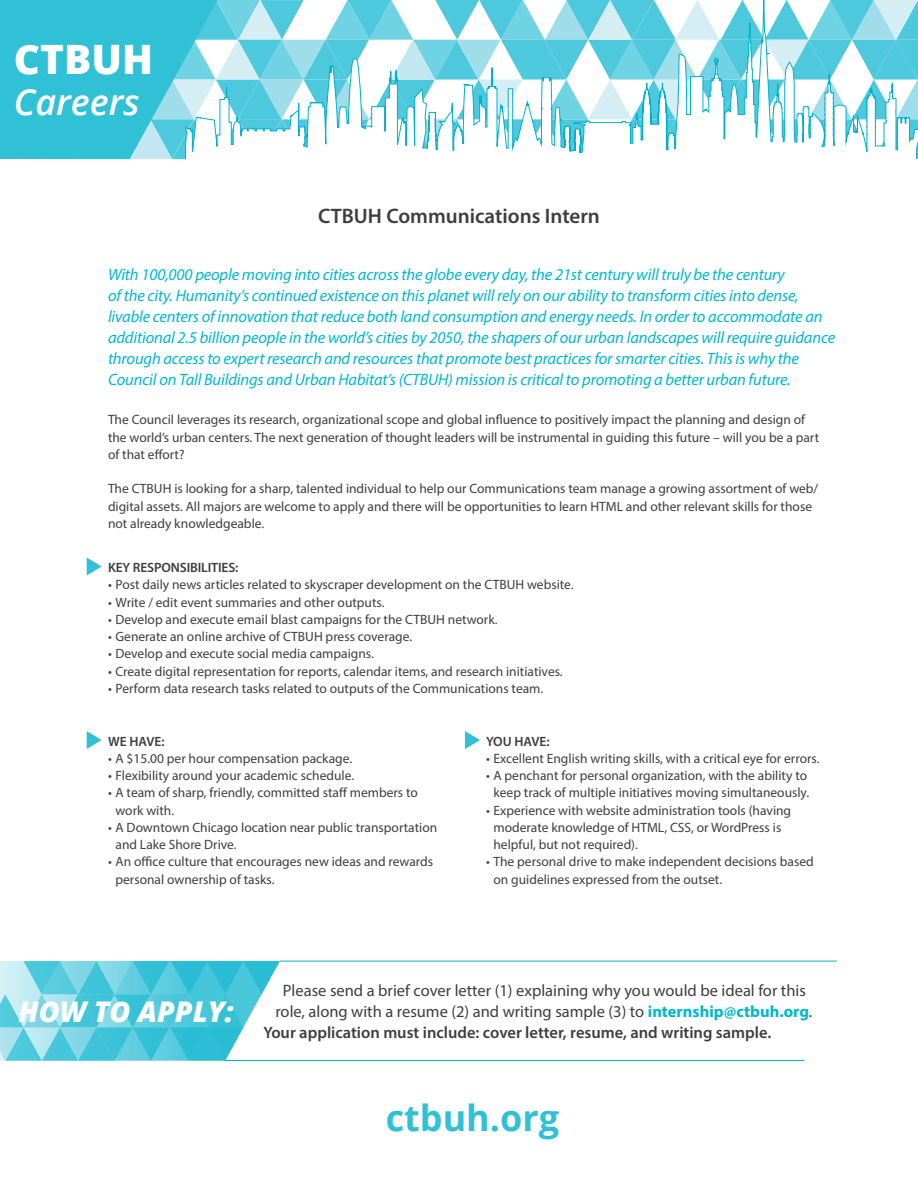
<style>
.page{position:relative;width:918px;height:1188px;background:#fff}
.page>*{position:absolute;margin:0;border:0;box-sizing:border-box;transform-origin:0 0}
.t1{font:800 40.5px "Open Sans";color:#fff}
.t2{font:700 36px "Open Sans";color:#31c1d7}
.t3{font:italic 600 36px "Open Sans";color:#fff}
.t4{font:italic 800 28.5px "Open Sans";color:#fff}
.t5{font:600 21px "Myriad Pro";color:#3e3e3f}
.t6{font:italic 16.5px/21px "Myriad Pro";letter-spacing:-.01em;color:#00b7d1}
.t7{font:16.5px "Myriad Pro";color:#3e3e3f}
.t8{font:600 16.5px "Myriad Pro";color:#3e3e3f}
.t9{font:13.5px/17.2px "Myriad Pro";color:#3e3e3f}
.t10{font:600 13.5px "Myriad Pro";letter-spacing:-.01em;color:#3e3e3f}
.s1{font-weight:700;color:#00b7d1}
</style>
<div class="page">
<svg style="left:0;top:0;width:185px;height:159px;background:#39c3d8"></svg>
<svg style="left:185px;top:0;width:733px;height:160px"></svg>
<hr style="left:186px;top:158px;width:730px;height:4px;background:#fff">
<svg style="left:87px;top:731px;width:15px;height:18px"></svg>
<svg style="left:465px;top:731px;width:15px;height:18px"></svg>
<svg style="left:87px;top:557px;width:15px;height:19px"></svg>
<hr style="left:280px;top:961px;width:557px;height:1px;background:#00b1cd">
<hr style="left:225px;top:1060px;width:580px;height:1px;background:#00b1cd">
<svg style="left:0;top:961px;width:280px;height:100px;background:#6ad0e1"></svg>
<p class="t1" style="left:14px;top:29px;width:141px">CTBUH</p>
<p class="t3" style="left:14px;top:77px;width:127px">Careers</p>
<p class="t5" style="left:318px;top:202px;width:283px">CTBUH Communications Intern</p>
<p class="t6" style="left:108px;top:263px;width:729px">With 100,000 people moving into cities across the globe every day, the 21st century will truly be the century<br>of the city. Humanity’s continued existence on this planet will rely on our ability to transform cities into dense, livable centers of innovation that reduce both land consumption and energy needs. In order to accommodate an additional 2.5 billion people in the world’s cities by 2050, the shapers of our urban landscapes will require guidance through access to expert research and resources that promote best practices for smarter cities. This is why the Council on Tall Buildings and Urban Habitat’s (CTBUH) mission is critical to promoting a better urban future.</p>
<p class="t9" style="left:108px;top:411px;width:713px">The Council leverages its research, organizational scope and global influence to positively impact the planning and design of the world’s urban centers. The next generation of thought leaders will be instrumental in guiding this future – will you be a part of that effort?</p>
<p class="t9" style="left:108px;top:480px;width:712px">The CTBUH is looking for a sharp, talented individual to help our Communications team manage a growing assortment of web/ digital assets. All majors are welcome to apply and there will be opportunities to learn HTML and other relevant skills for those not already knowledgeable.</p>
<p class="t10" style="left:108px;top:559px;width:132px">KEY RESPONSIBILITIES:</p>
<p class="t9" style="left:108px;top:576px;width:467px">• Post daily news articles related to skyscraper development on the CTBUH website.</p>
<p class="t9" style="left:108px;top:593px;width:278px">• Write / edit event summaries and other outputs.</p>
<p class="t9" style="left:108px;top:610px;width:391px">• Develop and execute email blast campaigns for the CTBUH network.</p>
<p class="t9" style="left:108px;top:628px;width:306px">• Generate an online archive of CTBUH press coverage.</p>
<p class="t9" style="left:108px;top:645px;width:267px">• Develop and execute social media campaigns.</p>
<p class="t9" style="left:108px;top:662px;width:456px">• Create digital representation for reports, calendar items, and research initiatives.</p>
<p class="t9" style="left:108px;top:679px;width:437px">• Perform data research tasks related to outputs of the Communications team.</p>
<p class="t10" style="left:108px;top:733px;width:58px">WE HAVE:</p>
<p class="t9" style="left:108px;top:750px;width:246px">• A $15.00 per hour compensation package.</p>
<p class="t9" style="left:108px;top:767px;width:248px">• Flexibility around your academic schedule.</p>
<p class="t9" style="left:116px;top:784px;width:304px;text-indent:-8px">• A team of sharp, friendly, committed staff members to work with.</p>
<p class="t9" style="left:116px;top:819px;width:323px;text-indent:-8px">• A Downtown Chicago location near public transportation and Lake Shore Drive.</p>
<p class="t9" style="left:116px;top:853px;width:319px;text-indent:-8px">• An office culture that encourages new ideas and rewards personal ownership of tasks.</p>
<p class="t10" style="left:486px;top:733px;width:65px">YOU HAVE:</p>
<p class="t9" style="left:486px;top:750px;width:335px">• Excellent English writing skills, with a critical eye for errors.</p>
<p class="t9" style="left:486px;top:767px;width:325px;text-align:center">• A penchant for personal organization, with the ability to keep track of multiple initiatives moving simultaneously.</p>
<p class="t9" style="left:494px;top:801px;width:299px;text-indent:-8px">• Experience with website administration tools (having moderate knowledge of HTML, CSS, or WordPress is helpful, but not required).</p>
<p class="t9" style="left:494px;top:853px;width:322px;text-indent:-8px">• The personal drive to make independent decisions based on guidelines expressed from the outset.</p>
<p class="t4" style="left:18px;top:990px;width:217px">HOW TO APPLY:</p>
<p class="t7" style="left:283px;top:980px;width:525px">Please send a brief cover letter (1) explaining why you would be ideal for this</p>
<p class="t7" style="left:275px;top:1001px;width:539px">role, along with a resume (2) and writing sample (3) to <span class="s1">internship@ctbuh.org</span>.</p>
<p class="t8" style="left:263px;top:1022px;width:509px">Your application must include: cover letter, resume, and writing sample.</p>
<p class="t2" style="left:386px;top:1092px;width:175px">ctbuh.org</p>
</div>
